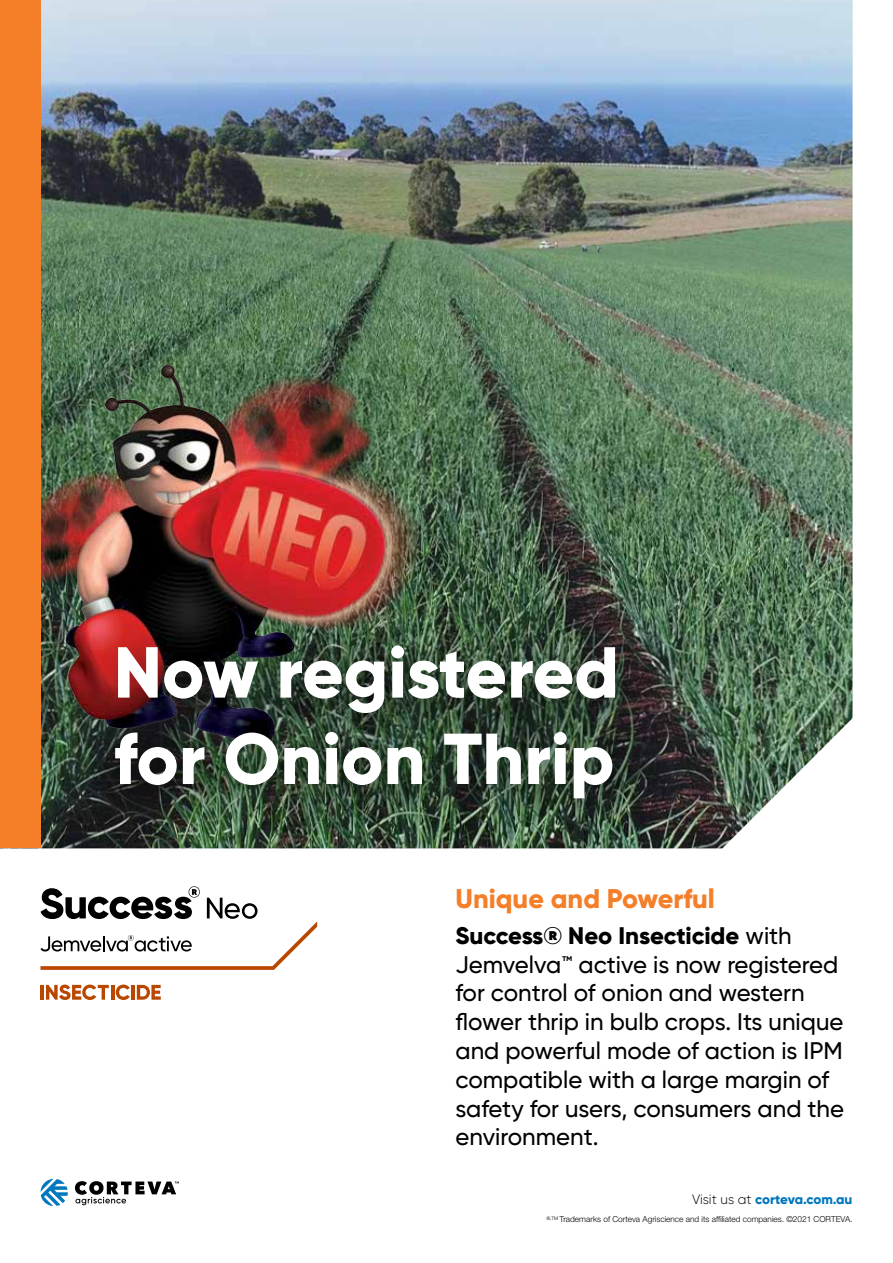
<style>
.page{position:relative;width:893px;height:1263px;background:#fff}
.page>*{position:absolute;margin:0;border:0;box-sizing:border-box;transform-origin:0 0}
.t1{font:800 72px/86.4px "Gilroy";color:#fff}
.t2{font:800 27px "Gilroy";color:#f57e29}
.t3{font:500 24px/28.8px "Gilroy";color:#000}
.t4{font:800 13.5px "Gilroy";letter-spacing:-.015em;color:#0077be}
.t5{font:300 8.25px "Helvetica Neue LT Std";color:#000}
.s1{font-weight:800}
.s2{font-weight:300;color:#000}
</style>
<div class="page">
<svg style="left:40px;top:1179px;width:28px;height:27px"></svg>
<svg style="left:75px;top:1181px;width:104px;height:24px"></svg>
<img style="left:40px;top:0;width:812px;height:848px">
<img style="left:40px;top:322px;width:401px;height:507px">
<div style="left:86px;top:617px;width:582px;height:232px;background:#000;opacity:.75"></div>
<hr style="left:41px;top:985px;width:3px;height:15px;background:#ba4700">
<svg style="left:46px;top:984px;width:63px;height:16px"></svg>
<hr style="left:111px;top:985px;width:3px;height:15px;background:#ba4700">
<svg style="left:116px;top:984px;width:14px;height:16px"></svg>
<hr style="left:131px;top:985px;width:4px;height:15px;background:#ba4700">
<svg style="left:137px;top:985px;width:24px;height:15px"></svg>
<svg style="left:40px;top:886px;width:277px;height:84px"></svg>
<div style="left:0;top:0;width:40px;height:848px;background:#f57e29"></div>
<h1 class="t1" style="left:114px;top:629px;width:507px">Now registered for Onion Thrip</h1>
<p class="t2" style="left:455px;top:882px;width:261px">Unique and Powerful</p>
<p class="t3" style="left:455px;top:921px;width:390px"><span class="s1">Success® Neo Insecticide</span> with<br>Jemvelva™ active is now registered for control of onion and western flower thrip in bulb crops. Its unique and powerful mode of action is IPM compatible with a large margin of safety for users, consumers and the environment.</p>
<p class="t4" style="left:692px;top:1191px;width:162px"><span class="s2">Visit us at</span> corteva.com.au</p>
<p class="t5" style="left:546px;top:1214px;width:308px"><sup>®,TM</sup> Trademarks of Corteva Agriscience and its affiliated companies. ©2021 CORTEVA.</p>
</div>
